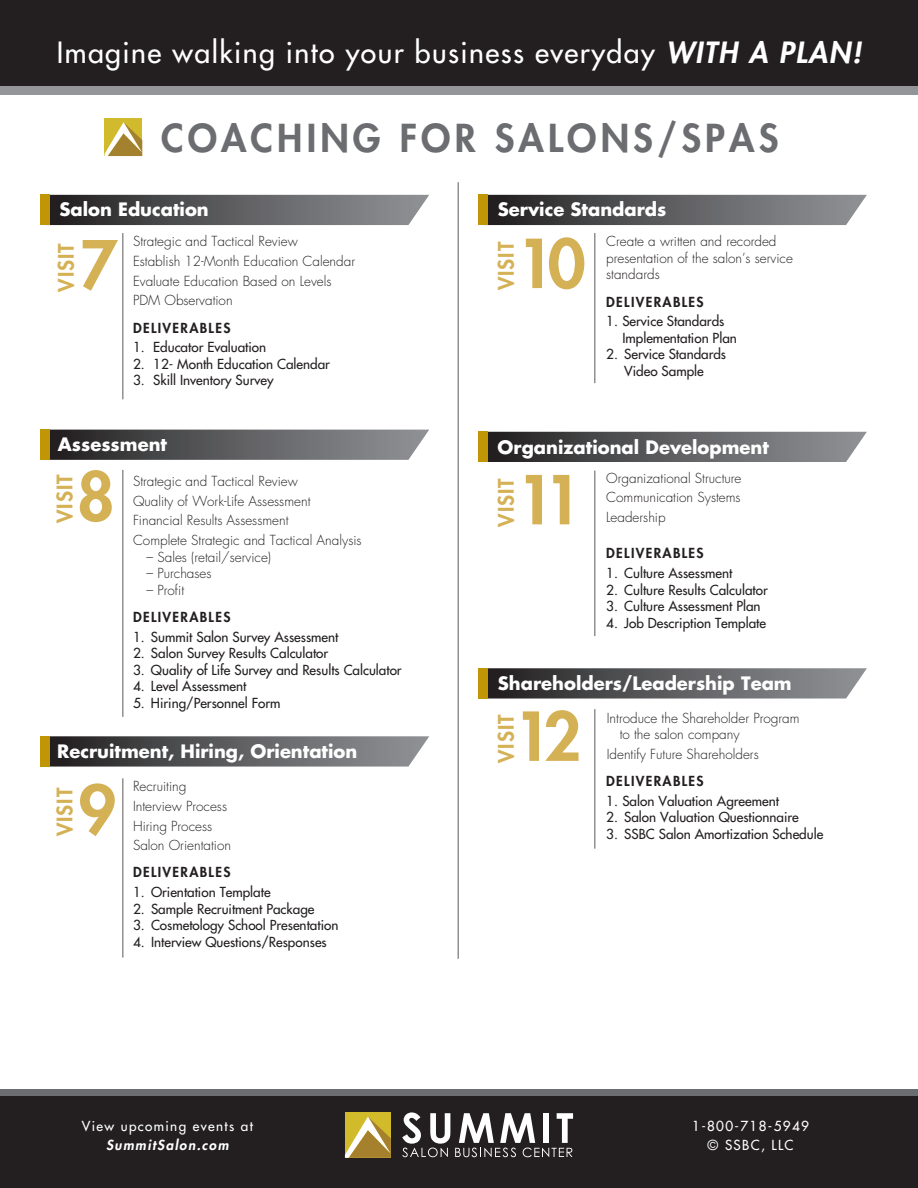
<style>
.page{position:relative;width:918px;height:1188px;background:#fff}
.page>*{position:absolute;margin:0;border:0;box-sizing:border-box;transform-origin:0 0}
.t1{font:800 65.55px "Futura";color:#d5b155}
.t2{font:800 37.5px "Futura";letter-spacing:.11em;color:#6c6d70}
.t3{font:28.5px "Futura";letter-spacing:.05em;color:#fff}
.t4{font:800 20.85px "Futura";letter-spacing:.05em;color:#d5b155}
.t5{font:700 18px "Futura";color:#fff}
.t6{font:13.5px/16.5px "Futura";color:#231f20}
.t7{font:300 13.5px/16.5px "Futura";color:#231f20}
.t8{font:800 13.5px "Futura";letter-spacing:.1em;color:#231f20}
.t9{font:13.5px/19.5px "Futura";letter-spacing:.1em;color:#fff;text-align:center}
.s1{font-weight:800;font-style:italic}
</style>
<div class="page">
<svg style="left:50px;top:736px;width:379px;height:31px;background:#636365"></svg>
<svg style="left:50px;top:430px;width:379px;height:30px;background:#606062"></svg>
<svg style="left:50px;top:195px;width:379px;height:30px;background:#5f5f61"></svg>
<svg style="left:488px;top:195px;width:379px;height:30px;background:#5f5f61"></svg>
<svg style="left:488px;top:432px;width:379px;height:30px;background:#5f5f61"></svg>
<svg style="left:488px;top:668px;width:379px;height:31px;background:#636365"></svg>
<div style="left:0;top:0;width:917px;height:87px;background:#231f20"></div>
<div style="left:0;top:86px;width:917px;height:8px;background:#939598"></div>
<div style="left:105px;top:118px;width:37px;height:38px;background:#d1ba2b"></div>
<svg style="left:105px;top:122px;width:37px;height:34px"></svg>
<hr style="left:458px;top:182px;width:1px;height:777px;background:#231f20">
<div style="left:40px;top:736px;width:10px;height:31px;background:#c09607"></div>
<div style="left:40px;top:430px;width:10px;height:30px;background:#c09607"></div>
<div style="left:40px;top:195px;width:10px;height:30px;background:#c09607"></div>
<div style="left:478px;top:195px;width:10px;height:30px;background:#c09607"></div>
<div style="left:478px;top:432px;width:10px;height:30px;background:#c09607"></div>
<div style="left:478px;top:668px;width:10px;height:31px;background:#c09607"></div>
<hr style="left:122px;top:233px;width:2px;height:166px;background:#231f20">
<hr style="left:594px;top:233px;width:2px;height:150px;background:#231f20">
<hr style="left:594px;top:471px;width:2px;height:165px;background:#231f20">
<hr style="left:594px;top:709px;width:2px;height:140px;background:#231f20">
<hr style="left:122px;top:470px;width:2px;height:247px;background:#231f20">
<hr style="left:122px;top:778px;width:2px;height:180px;background:#231f20">
<div style="left:0;top:1091px;width:918px;height:97px;background:#231f20"></div>
<div style="left:345px;top:1112px;width:46px;height:46px;background:#d2bb2a"></div>
<svg style="left:345px;top:1117px;width:46px;height:41px"></svg>
<svg style="left:402px;top:1112px;width:171px;height:45px"></svg>
<div style="left:0;top:1089px;width:918px;height:6px;background:#6c6d70"></div>
<p class="t3" style="left:57px;top:35px;width:806px">Imagine walking into your business everyday <span class="s1">WITH A PLAN!</span></p>
<p class="t2" style="left:161px;top:115px;width:619px">COACHING FOR SALONS/SPAS</p>
<p class="t5" style="left:59px;top:197px;width:151px">Salon Education</p>
<p class="t5" style="left:498px;top:197px;width:170px">Service Standards</p>
<p class="t7" style="left:133px;top:233px;width:166px">Strategic and Tactical Review</p>
<p class="t7" style="left:133px;top:253px;width:224px">Establish 12-Month Education Calendar</p>
<p class="t7" style="left:133px;top:273px;width:200px">Evaluate Education Based on Levels</p>
<p class="t7" style="left:133px;top:293px;width:101px">PDM Observation</p>
<p class="t8" style="left:133px;top:319px;width:99px">DELIVERABLES</p>
<p class="t6" style="left:133px;top:339px;width:135px">1. Educator Evaluation</p>
<p class="t6" style="left:133px;top:356px;width:198px">2. 12- Month Education Calendar</p>
<p class="t6" style="left:133px;top:372px;width:142px">3. Skill Inventory Survey</p>
<p class="t1" style="left:80px;top:224px;width:39px">7</p>
<p class="t1" style="left:516px;top:222px;width:71px">10</p>
<p class="t4" style="left:53px;top:292px;width:50px;rotate:-90deg">VISIT</p>
<p class="t4" style="left:493px;top:290px;width:50px;rotate:-90deg">VISIT</p>
<p class="t7" style="left:606px;top:233px;width:188px">Create a written and recorded presentation of the salon’s service standards</p>
<p class="t8" style="left:606px;top:293px;width:99px">DELIVERABLES</p>
<p class="t6" style="left:622px;top:313px;width:116px;text-indent:-16px">1. Service Standards<br>Implementation Plan</p>
<p class="t6" style="left:606px;top:346px;width:121px;text-align:center">2. Service Standards<br>Video Sample</p>
<p class="t5" style="left:58px;top:433px;width:111px">Assessment</p>
<p class="t1" style="left:77px;top:455px;width:39px">8</p>
<p class="t4" style="left:51px;top:523px;width:50px;rotate:-90deg">VISIT</p>
<p class="t7" style="left:133px;top:473px;width:166px">Strategic and Tactical Review</p>
<p class="t7" style="left:133px;top:493px;width:179px">Quality of Work-Life Assessment</p>
<p class="t7" style="left:133px;top:513px;width:157px">Financial Results Assessment</p>
<p class="t7" style="left:133px;top:532px;width:230px">Complete Strategic and Tactical Analysis</p>
<p class="t7" style="left:147px;top:549px;width:126px">– Sales (retail/service)</p>
<p class="t7" style="left:147px;top:565px;width:67px">– Purchases</p>
<p class="t7" style="left:147px;top:582px;width:39px">– Profit</p>
<p class="t8" style="left:133px;top:608px;width:99px">DELIVERABLES</p>
<p class="t6" style="left:133px;top:628px;width:207px">1. Summit Salon Survey Assessment</p>
<p class="t6" style="left:133px;top:645px;width:197px">2. Salon Survey Results Calculator</p>
<p class="t6" style="left:133px;top:661px;width:270px">3. Quality of Life Survey and Results Calculator</p>
<p class="t6" style="left:133px;top:678px;width:115px">4. Level Assessment</p>
<p class="t6" style="left:133px;top:694px;width:149px">5. Hiring/Personnel Form</p>
<p class="t5" style="left:57px;top:739px;width:302px">Recruitment, Hiring, Orientation</p>
<p class="t1" style="left:78px;top:768px;width:39px">9</p>
<p class="t4" style="left:51px;top:836px;width:50px;rotate:-90deg">VISIT</p>
<p class="t7" style="left:133px;top:778px;width:55px">Recruiting</p>
<p class="t7" style="left:133px;top:798px;width:96px">Interview Process</p>
<p class="t7" style="left:133px;top:818px;width:81px">Hiring Process</p>
<p class="t7" style="left:133px;top:837px;width:100px">Salon Orientation</p>
<p class="t8" style="left:133px;top:864px;width:99px">DELIVERABLES</p>
<p class="t6" style="left:133px;top:884px;width:139px">1. Orientation Template</p>
<p class="t6" style="left:133px;top:901px;width:183px">2. Sample Recruitment Package</p>
<p class="t6" style="left:133px;top:917px;width:207px">3. Cosmetology School Presentation</p>
<p class="t6" style="left:133px;top:934px;width:195px">4. Interview Questions/Responses</p>
<p class="t9" style="left:82px;top:1116px;width:173px">View upcoming events at<br><span class="s1">SummitSalon.com</span></p>
<p class="t5" style="left:498px;top:436px;width:273px">Organizational Development</p>
<p class="t4" style="left:493px;top:527px;width:50px;rotate:-90deg">VISIT</p>
<p class="t1" style="left:516px;top:459px;width:67px">11</p>
<p class="t7" style="left:606px;top:470px;width:137px">Organizational Structure</p>
<p class="t7" style="left:606px;top:490px;width:136px">Communication Systems</p>
<p class="t7" style="left:606px;top:509px;width:61px">Leadership</p>
<p class="t8" style="left:606px;top:545px;width:99px">DELIVERABLES</p>
<p class="t6" style="left:606px;top:565px;width:128px">1. Culture Assessment</p>
<p class="t6" style="left:606px;top:581px;width:163px">2. Culture Results Calculator</p>
<p class="t6" style="left:606px;top:598px;width:156px">3. Culture Assessment Plan</p>
<p class="t6" style="left:606px;top:614px;width:161px">4. Job Description Template</p>
<p class="t5" style="left:498px;top:671px;width:295px">Shareholders/Leadership Team</p>
<p class="t4" style="left:493px;top:763px;width:50px;rotate:-90deg">VISIT</p>
<p class="t1" style="left:513px;top:695px;width:69px">12</p>
<p class="t7" style="left:620px;top:710px;width:181px;text-indent:-13px">Introduce the Shareholder Program to the salon company</p>
<p class="t7" style="left:607px;top:746px;width:153px">Identify Future Shareholders</p>
<p class="t8" style="left:606px;top:772px;width:99px">DELIVERABLES</p>
<p class="t6" style="left:606px;top:793px;width:174px">1. Salon Valuation Agreement</p>
<p class="t6" style="left:606px;top:809px;width:194px">2. Salon Valuation Questionnaire</p>
<p class="t6" style="left:606px;top:826px;width:219px">3. SSBC Salon Amortization Schedule</p>
<p class="t9" style="left:692px;top:1116px;width:118px">1-800-718-5949</p>
<p class="t9" style="left:708px;top:1136px;width:87px">© SSBC, LLC</p>
</div>
